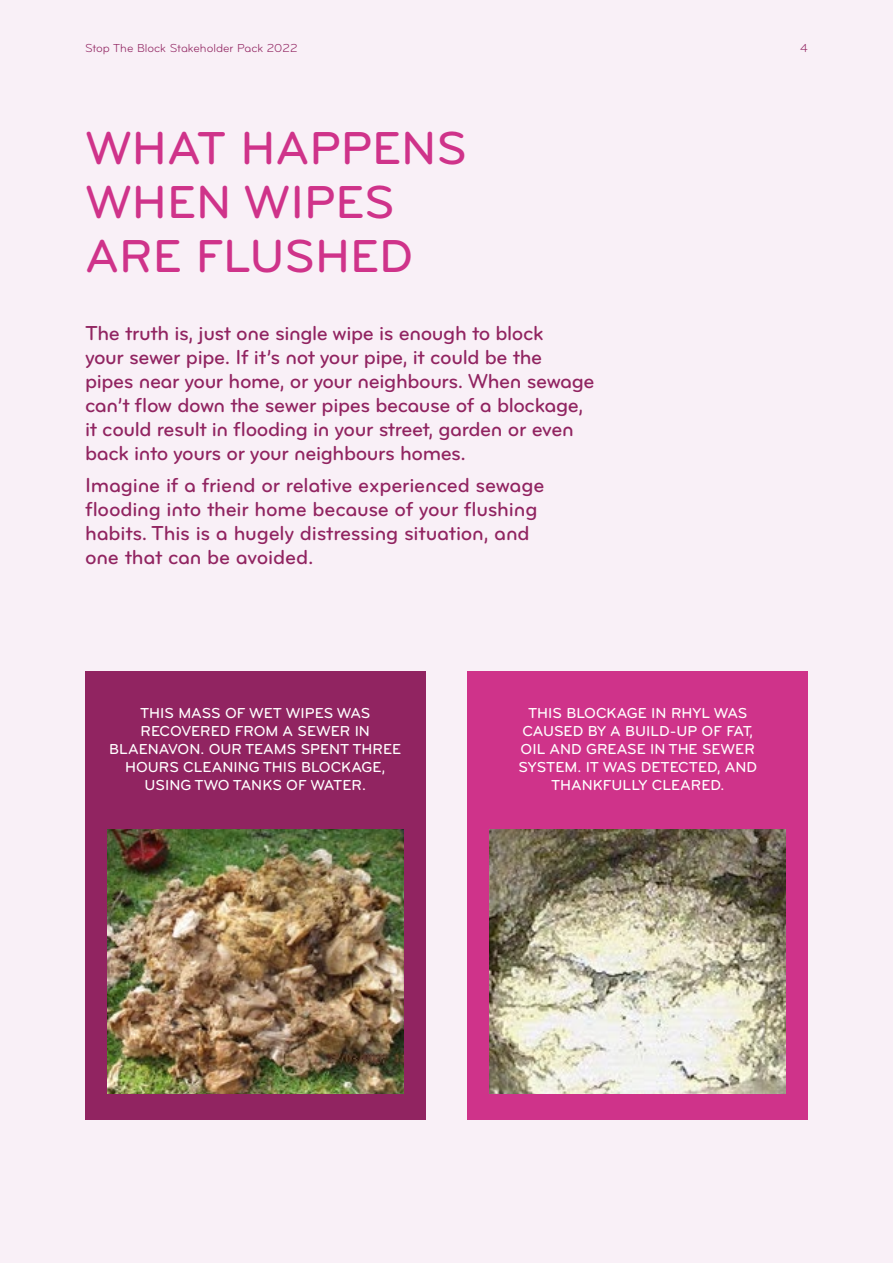
<style>
.page{position:relative;width:893px;height:1263px;background:#f9f0f7}
.page>*{position:absolute;margin:0;border:0;box-sizing:border-box;transform-origin:0 0}
.t1{font:48px/54px "Bryant Pro Medium Alternate";color:#cf338a}
.t2{font:21px/24px "Bryant Pro Medium Alternate";letter-spacing:-.02em;color:#912461}
.t3{font:15px/18px "Bryant Pro Medium Alternate";color:#fff;text-align:center}
.t4{font:12px "Bryant Pro Regular Alternate";color:#912461}
</style>
<div class="page">
<div style="left:85px;top:671px;width:340px;height:448px;background:#912461"></div>
<div style="left:467px;top:671px;width:341px;height:448px;background:#cf338a"></div>
<img style="left:107px;top:829px;width:296px;height:265px">
<img style="left:490px;top:829px;width:296px;height:265px">
<p class="t4" style="left:85px;top:42px;width:214px">Stop The Block Stakeholder Pack 2022</p>
<p class="t4" style="left:800px;top:42px;width:9px">4</p>
<h1 class="t1" style="left:85px;top:122px;width:383px">WHAT HAPPENS<br>WHEN WIPES<br>ARE FLUSHED</h1>
<p class="t2" style="left:85px;top:321px;width:511px">The truth is, just one single wipe is enough to block<br>your sewer pipe. If it’s not your pipe, it could be the pipes near your home, or your neighbours. When sewage can’t flow down the sewer pipes because of a blockage, it could result in flooding in your street, garden or even back into yours or your neighbours homes.</p>
<p class="t2" style="left:85px;top:474px;width:461px">Imagine if a friend or relative experienced sewage flooding into their home because of your flushing habits. This is a hugely distressing situation, and one that can be avoided.</p>
<p class="t3" style="left:109px;top:705px;width:293px">THIS MASS OF WET WIPES WAS<br>RECOVERED FROM A SEWER IN<br>BLAENAVON. OUR TEAMS SPENT THREE<br>HOURS CLEANING THIS BLOCKAGE,<br>USING TWO TANKS OF WATER.</p>
<p class="t3" style="left:518px;top:705px;width:240px">THIS BLOCKAGE IN RHYL WAS<br>CAUSED BY A BUILD-UP OF FAT,<br>OIL AND GREASE IN THE SEWER<br>SYSTEM. IT WAS DETECTED, AND<br>THANKFULLY CLEARED.</p>
</div>
